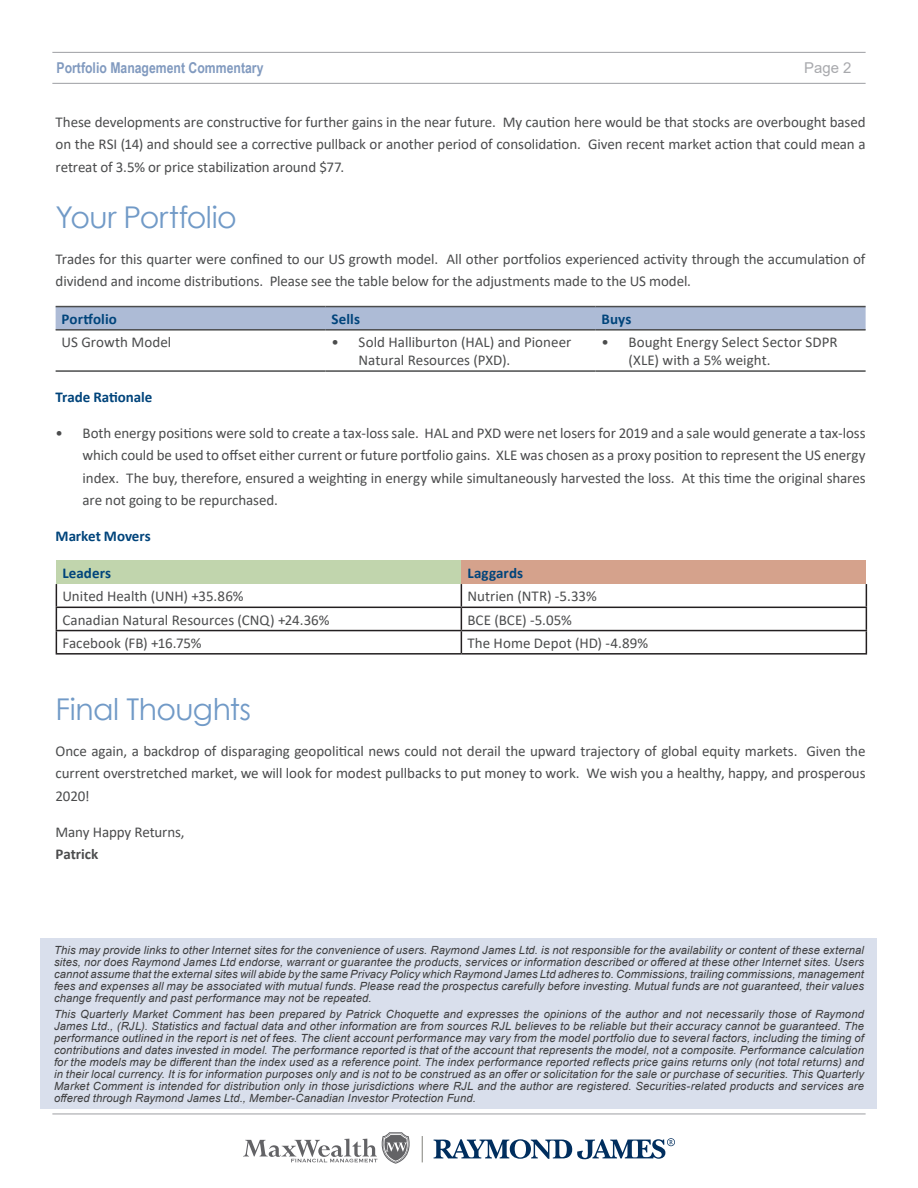
<style>
.page{position:relative;width:918px;height:1188px;background:#fff}
.page>*{position:absolute;margin:0;border:0;box-sizing:border-box;transform-origin:0 0}
.t1{font:30px "Century Gothic";letter-spacing:-.015em;color:#719ac7}
.t2{font:15px/22.5px "Calibri";letter-spacing:-.005em;color:#4b4c4d;text-align:justify}
.t3{font:700 15px "Calibri";letter-spacing:.005em;color:#00447b}
.t4{font:700 15px "Arial Narrow";color:#819abf}
.t5{font:700 15px "Calibri";letter-spacing:-.005em;color:#4b4c4d}
.t6{font:15px "Arial";color:#a8a9ad}
.Body_Text{font:italic 11.25px/12px "Arial";letter-spacing:.01em;color:#3e3e3f;text-align:justify}
</style>
<div class="page">
<hr style="left:52px;top:83px;width:814px;height:1px;background:#a8a9ad">
<hr style="left:52px;top:1113px;width:814px;height:1px;background:#a8a9ad">
<hr style="left:52px;top:52px;width:814px;height:1px;background:#a8a9ad">
<svg style="left:434px;top:1138px;width:241px;height:22px"></svg>
<svg style="left:422px;top:1136px;width:1px;height:26px"></svg>
<svg style="left:243px;top:1132px;width:167px;height:32px"></svg>
<div style="left:56px;top:307px;width:810px;height:22px;background:#adbbd6"></div>
<hr style="left:56px;top:306px;width:270px;height:1px;background:#4b4c4d">
<hr style="left:326px;top:306px;width:270px;height:1px;background:#4b4c4d">
<hr style="left:596px;top:306px;width:270px;height:1px;background:#4b4c4d">
<hr style="left:56px;top:329px;width:270px;height:2px;background:#4b4c4d">
<hr style="left:326px;top:329px;width:270px;height:2px;background:#4b4c4d">
<hr style="left:596px;top:329px;width:270px;height:2px;background:#4b4c4d">
<hr style="left:56px;top:370px;width:270px;height:2px;background:#4b4c4d">
<hr style="left:326px;top:370px;width:270px;height:2px;background:#4b4c4d">
<hr style="left:596px;top:370px;width:270px;height:2px;background:#4b4c4d">
<div style="left:56px;top:561px;width:405px;height:23px;background:#c1d5ad"></div>
<div style="left:461px;top:561px;width:405px;height:23px;background:#d5a28c"></div>
<hr style="left:56px;top:607px;width:405px;height:1px;background:#231f20">
<hr style="left:461px;top:607px;width:406px;height:1px;background:#231f20">
<hr style="left:56px;top:630px;width:405px;height:1px;background:#231f20">
<svg style="left:56px;top:584px;width:1px;height:69px"></svg>
<hr style="left:461px;top:630px;width:406px;height:1px;background:#231f20">
<svg style="left:461px;top:584px;width:1px;height:69px"></svg>
<svg style="left:866px;top:584px;width:1px;height:69px"></svg>
<hr style="left:56px;top:653px;width:405px;height:2px;background:#231f20">
<hr style="left:461px;top:653px;width:406px;height:2px;background:#231f20">
<div style="left:40px;top:939px;width:838px;height:170px;background:#d9dfec"></div>
<p class="t4" style="left:57px;top:56px;width:208px">Portfolio Management Commentary</p>
<p class="t6" style="left:804px;top:57px;width:49px">Page 2</p>
<p class="t2" style="left:56px;top:110px;width:812px">These developments are constructive for further gains in the near future. My caution here would be that stocks are overbought based on the RSI (14) and should see a corrective pullback or another period of consolidation. Given recent market action that could mean a retreat of 3.5% or price stabilization around $77.</p>
<p class="t1" style="left:56px;top:196px;width:183px">Your Portfolio</p>
<p class="t2" style="left:56px;top:247px;width:811px">Trades for this quarter were confined to our US growth model. All other portfolios experienced activity through the accumulation of dividend and income distributions. Please see the table below for the adjustments made to the US model.</p>
<p class="t3" style="left:62px;top:308px;width:57px">Portfolio</p>
<p class="t3" style="left:332px;top:308px;width:30px">Sells</p>
<p class="t3" style="left:602px;top:308px;width:31px">Buys</p>
<p class="t2" style="left:62px;top:330px;width:111px">US Growth Model</p>
<p class="t2" style="left:359px;top:333px;width:214px;line-height:18px;text-indent:-27px">• Sold Halliburton (HAL) and Pioneer<br>Natural Resources (PXD).</p>
<p class="t2" style="left:629px;top:333px;width:210px;line-height:18px;text-indent:-27px">• Bought Energy Select Sector SDPR (XLE) with a 5% weight.</p>
<p class="t3" style="left:56px;top:386px;width:98px">Trade Rationale</p>
<p class="t2" style="left:83px;top:421px;width:784px;text-indent:-27px">• Both energy positions were sold to create a tax-loss sale. HAL and PXD were net losers for 2019 and a sale would generate a tax-loss which could be used to offset either current or future portfolio gains. XLE was chosen as a proxy position to represent the US energy index. The buy, therefore, ensured a weighting in energy while simultaneously harvested the loss. At this time the original shares are not going to be repurchased.</p>
<p class="t3" style="left:56px;top:526px;width:97px">Market Movers</p>
<p class="t3" style="left:62px;top:562px;width:50px">Leaders</p>
<p class="t3" style="left:467px;top:562px;width:57px">Laggards</p>
<p class="t2" style="left:62px;top:585px;width:183px">United Health (UNH) +35.86%</p>
<p class="t2" style="left:467px;top:585px;width:131px">Nutrien (NTR) -5.33%</p>
<p class="t2" style="left:62px;top:608px;width:269px">Canadian Natural Resources (CNQ) +24.36%</p>
<p class="t2" style="left:467px;top:608px;width:106px">BCE (BCE) -5.05%</p>
<p class="t2" style="left:62px;top:631px;width:141px">Facebook (FB) +16.75%</p>
<p class="t2" style="left:467px;top:631px;width:182px">The Home Depot (HD) -4.89%</p>
<p class="t1" style="left:56px;top:688px;width:197px">Final Thoughts</p>
<p class="t2" style="left:56px;top:739px;width:811px">Once again, a backdrop of disparaging geopolitical news could not derail the upward trajectory of global equity markets. Given the current overstretched market, we will look for modest pullbacks to put money to work. We wish you a healthy, happy, and prosperous 2020!</p>
<p class="t2" style="left:56px;top:820px;width:131px">Many Happy Returns,</p>
<p class="t5" style="left:56px;top:844px;width:44px">Patrick</p>
<p class="Body_Text" style="left:54px;top:945px;width:812px">This may provide links to other Internet sites for the convenience of users. Raymond James Ltd. is not responsible for the availability or content of these external sites, nor does Raymond James Ltd endorse, warrant or guarantee the products, services or information described or offered at these other Internet sites. Users cannot assume that the external sites will abide by the same Privacy Policy which Raymond James Ltd adheres to. Commissions, trailing commissions, management fees and expenses all may be associated with mutual funds. Please read the prospectus carefully before investing. Mutual funds are not guaranteed, their values change frequently and past performance may not be repeated.</p>
<p class="Body_Text" style="left:54px;top:1008px;width:812px">This Quarterly Market Comment has been prepared by Patrick Choquette and expresses the opinions of the author and not necessarily those of Raymond James Ltd., (RJL). Statistics and factual data and other information are from sources RJL believes to be reliable but their accuracy cannot be guaranteed. The performance outlined in the report is net of fees. The client account performance may vary from the model portfolio due to several factors, including the timing of contributions and dates invested in model. The performance reported is that of the account that represents the model, not a composite. Performance calculation for the models may be different than the index used as a reference point. The index performance reported reflects price gains returns only (not total returns) and in their local currency. It is for information purposes only and is not to be construed as an offer or solicitation for the sale or purchase of securities. This Quarterly Market Comment is intended for distribution only in those jurisdictions where RJL and the author are registered. Securities-related products and services are offered through Raymond James Ltd., Member-Canadian Investor Protection Fund.</p>
</div>
